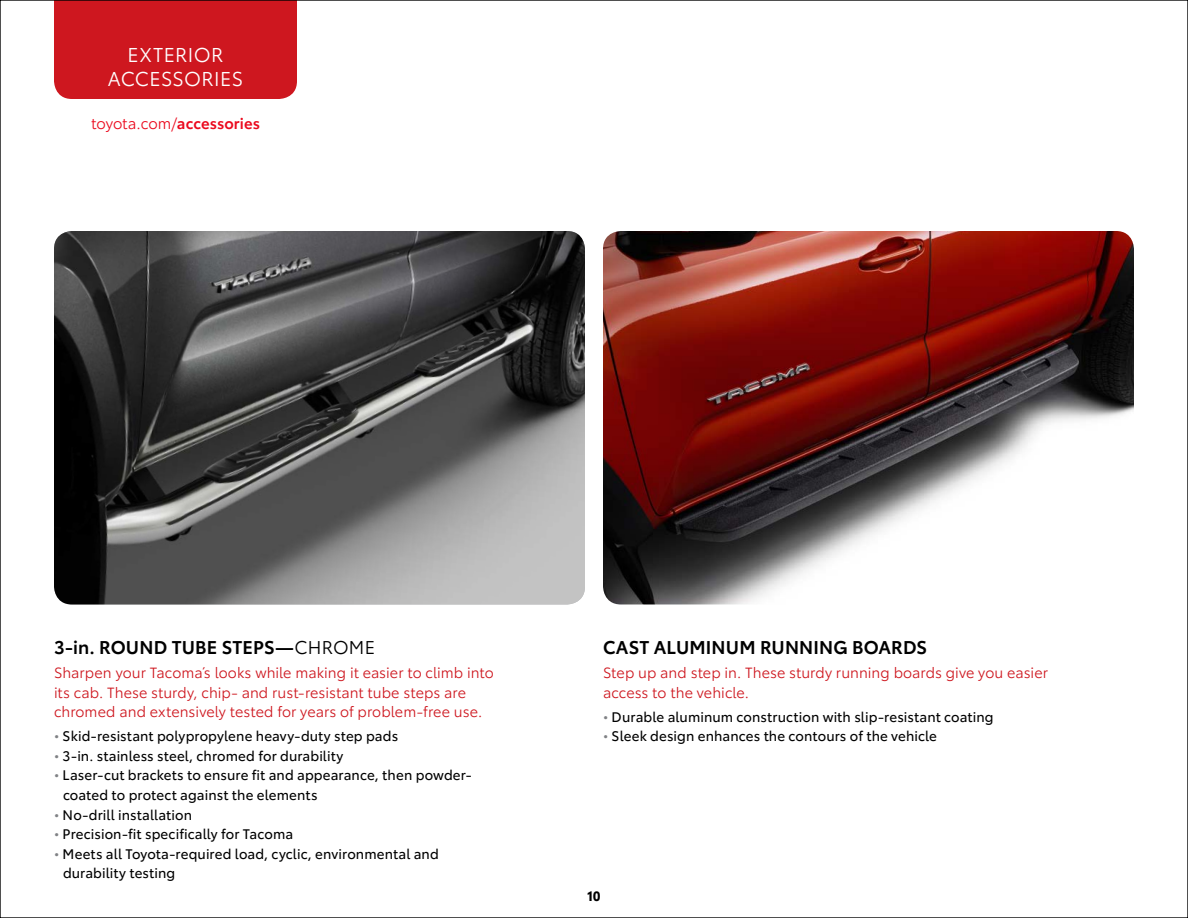
<style>
.page{position:relative;width:1188px;height:918px;background:#fff}
.page>*{position:absolute;margin:0;border:0;box-sizing:border-box;transform-origin:0 0}
.t1{font:19.5px/24px "Toyota Type";letter-spacing:.015em;color:#fff;text-align:center}
.t2{font:600 18px "Toyota Type";letter-spacing:.01em;color:#000}
.t3{font:15px "Toyota Type";letter-spacing:-.005em;color:#eb0a1e}
.t4{font:14.4px/19.5px "Toyota Type";letter-spacing:.005em;color:#ce171f}
.t5{font:13.5px/19.6px "Toyota Type";letter-spacing:.01em;color:#000}
.t6{font:700 13.2px "Toyota Type";color:#000}
.s1{font-weight:600}
.s2{font-weight:400}
.s3{color:#808285}
</style>
<div class="page">
<img style="left:603px;top:231px;width:531px;height:373px">
<img style="left:54px;top:231px;width:531px;height:373px">
<div style="left:54px;top:2px;width:243px;height:97px;background:#ce171f"></div>
<h1 class="t1" style="left:108px;top:41px;width:137px">EXTERIOR<br>ACCESSORIES</h1>
<p class="t3" style="left:91px;top:113px;width:170px">toyota.com/<span class="s1">accessories</span></p>
<h2 class="t2" style="left:54px;top:634px;width:323px">3-in. ROUND TUBE STEPS—<span class="s2">CHROME</span></h2>
<p class="t4" style="left:54px;top:662px;width:441px">Sharpen your Tacoma΄s looks while making it easier to climb into its cab. These sturdy, chip- and rust-resistant tube steps are chromed and extensively tested for years of problem-free use.</p>
<p class="t5" style="left:54px;top:726px;width:346px"><span class="s3">•</span> Skid-resistant polypropylene heavy-duty step pads</p>
<p class="t5" style="left:54px;top:745px;width:291px"><span class="s3">•</span> 3-in. stainless steel, chromed for durability</p>
<p class="t5" style="left:63px;top:765px;width:410px;text-indent:-9px"><span class="s3">•</span> Laser-cut brackets to ensure fit and appearance, then powder&shy;coated to protect against the elements</p>
<p class="t5" style="left:54px;top:804px;width:140px"><span class="s3">•</span> No-drill installation</p>
<p class="t5" style="left:54px;top:823px;width:241px"><span class="s3">•</span> Precision-fit specifically for Tacoma</p>
<p class="t5" style="left:63px;top:843px;width:377px;text-indent:-9px"><span class="s3">•</span> Meets all Toyota-required load, cyclic, environmental and durability testing</p>
<h2 class="t2" style="left:603px;top:634px;width:326px">CAST ALUMINUM RUNNING BOARDS</h2>
<p class="t4" style="left:603px;top:662px;width:447px">Step up and step in. These sturdy running boards give you easier access to the vehicle.</p>
<p class="t5" style="left:603px;top:706px;width:392px"><span class="s3">•</span> Durable aluminum construction with slip-resistant coating</p>
<p class="t5" style="left:603px;top:726px;width:336px"><span class="s3">•</span> Sleek design enhances the contours of the vehicle</p>
<p class="t6" style="left:587px;top:886px;width:15px">10</p>
</div>
